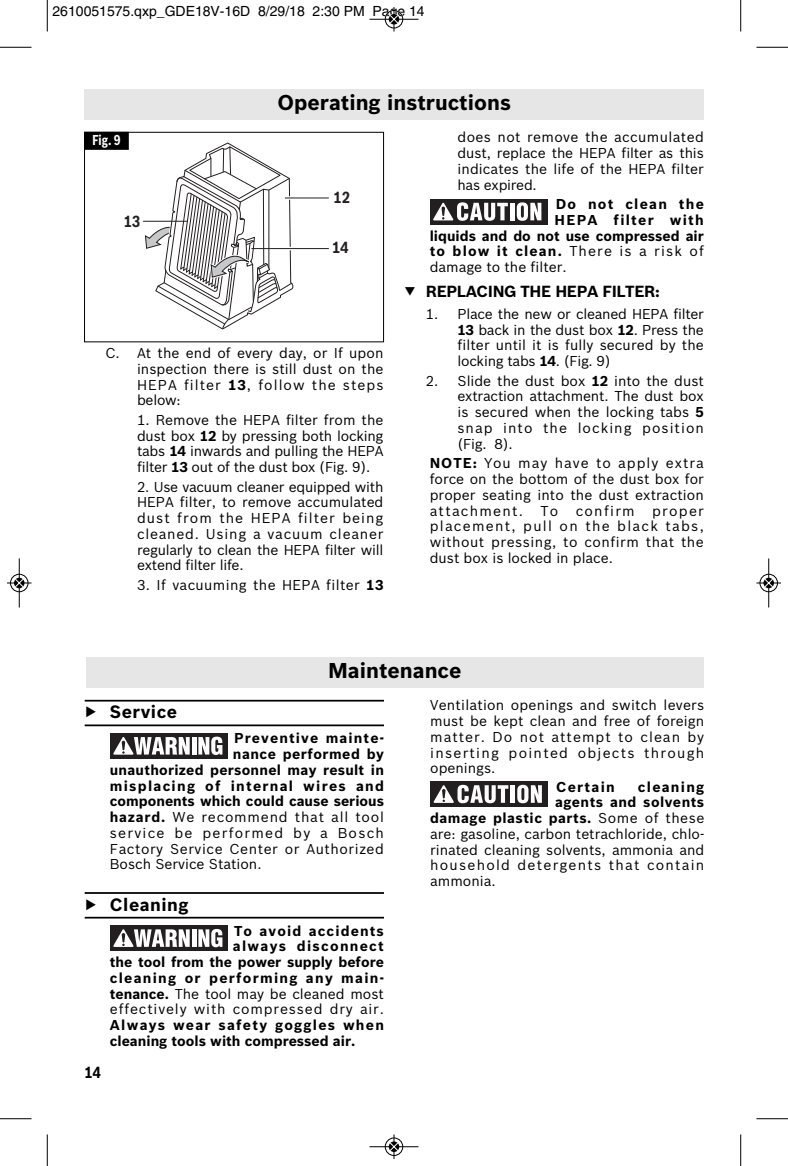
<style>
.page{position:relative;width:788px;height:1166px;background:#fff}
.page>*{position:absolute;margin:0;border:0;box-sizing:border-box;transform-origin:0 0}
.t1{font:700 21px "Bosch Sans";color:#000}
.t2{font:700 17.5px "Bosch Sans";letter-spacing:.03em;color:#000}
.t3{font:700 15.75px "Bosch Sans";letter-spacing:-.025em;color:#000}
.t4{font:700 15.75px "Bosch Sans Cond";color:#231f20}
.t5{font:700 15.75px "Bosch Sans Cond";color:#000}
.t6{font:14px/15.8px "Bosch Sans";letter-spacing:.005em;color:#000;text-align:justify}
.t7{font:700 14px/15.8px "Bosch Sans";letter-spacing:.08em;color:#000;text-align:right}
.t8{font:700 14px/15.8px "Bosch Sans";color:#000}
.t9{font:700 14px "Bosch Sans";letter-spacing:.035em;color:#000}
.t10{font:700 14px "Bosch Sans";letter-spacing:.09em;color:#000}
.t11{font:14px "Bosch Sans";letter-spacing:.09em;color:#000}
.t12{font:14px "Helvetica";color:#000}
.t13{font:14px "Bosch Sans";letter-spacing:.04em;color:#000}
.t14{font:14px "Bosch Sans";letter-spacing:.055em;color:#000}
.t15{font:14px "Bosch Sans";letter-spacing:.025em;color:#000}
.t16{font:700 14px "Bosch Sans Cond";color:#fff;scale:.9 1}
.s1{font-weight:700}
.s2{font-weight:400}
</style>
<div class="page">
<div style="left:86px;top:657px;width:617px;height:30px;background:#e6e6e6"></div>
<hr style="left:85px;top:700px;width:299px;height:1px;background:#000">
<hr style="left:85px;top:724px;width:299px;height:2px;background:#000">
<hr style="left:85px;top:892px;width:299px;height:1px;background:#000">
<hr style="left:85px;top:916px;width:299px;height:2px;background:#000">
<div style="left:110px;top:733px;width:118px;height:25px;background:#231f20"></div>
<hr style="left:192px;top:737px;width:4px;height:17px;background:#fff">
<svg style="left:198px;top:736px;width:24px;height:19px"></svg>
<svg style="left:113px;top:737px;width:77px;height:17px"></svg>
<div style="left:110px;top:925px;width:118px;height:25px;background:#231f20"></div>
<hr style="left:192px;top:929px;width:4px;height:17px;background:#fff">
<svg style="left:198px;top:929px;width:24px;height:18px"></svg>
<svg style="left:113px;top:929px;width:77px;height:18px"></svg>
<div style="left:430px;top:781px;width:118px;height:25px;background:#231f20"></div>
<svg style="left:433px;top:784px;width:75px;height:19px"></svg>
<hr style="left:510px;top:785px;width:4px;height:17px;background:#fff">
<svg style="left:517px;top:784px;width:25px;height:19px"></svg>
<div style="left:429px;top:199px;width:118px;height:25px;background:#231f20"></div>
<svg style="left:433px;top:202px;width:75px;height:19px"></svg>
<hr style="left:510px;top:203px;width:4px;height:17px;background:#fff">
<svg style="left:516px;top:202px;width:25px;height:19px"></svg>
<svg style="left:294px;top:198px;width:34px;height:1px"></svg>
<hr style="left:285px;top:197px;width:43px;height:1px;background:#231f20">
<hr style="left:143px;top:221px;width:44px;height:1px;background:#231f20">
<hr style="left:252px;top:248px;width:76px;height:1px;background:#231f20">
<svg style="left:144px;top:143px;width:150px;height:186px"></svg>
<div style="left:84px;top:132px;width:300px;height:210px;border:1px solid #000"></div>
<div style="left:85px;top:133px;width:43px;height:16px;background:#000"></div>
<div style="left:84px;top:132px;width:45px;height:18px;border:1px solid #000"></div>
<div style="left:85px;top:89px;width:618px;height:30px;background:#e6e6e6"></div>
<hr style="left:47px;top:0;width:1px;height:32px;background:#000">
<hr style="left:0;top:47px;width:32px;height:1px;background:#000">
<hr style="left:740px;top:0;width:1px;height:32px;background:#000">
<hr style="left:756px;top:47px;width:32px;height:1px;background:#000">
<hr style="left:47px;top:1134px;width:1px;height:32px;background:#000">
<hr style="left:0;top:1118px;width:32px;height:1px;background:#000">
<hr style="left:740px;top:1134px;width:1px;height:32px;background:#000">
<hr style="left:756px;top:1118px;width:32px;height:1px;background:#000">
<div style="left:384px;top:10px;width:19px;height:19px;border:1px solid #fff;border-radius:50%"></div>
<hr style="left:369px;top:19px;width:49px;height:1px;background:#000">
<div style="left:385px;top:10px;width:18px;height:18px;border:1px solid #000;border-radius:50%"></div>
<svg style="left:389px;top:7px;width:9px;height:25px"></svg>
<div style="left:384px;top:1137px;width:19px;height:19px;border:1px solid #fff;border-radius:50%"></div>
<hr style="left:369px;top:1146px;width:49px;height:1px;background:#000">
<div style="left:385px;top:1137px;width:18px;height:18px;border:1px solid #000;border-radius:50%"></div>
<svg style="left:389px;top:1134px;width:9px;height:24px"></svg>
<div style="left:10px;top:573px;width:19px;height:19px;border:1px solid #fff;border-radius:50%"></div>
<hr style="left:19px;top:558px;width:1px;height:49px;background:#000">
<div style="left:10px;top:574px;width:18px;height:18px;border:1px solid #000;border-radius:50%"></div>
<svg style="left:7px;top:578px;width:25px;height:9px"></svg>
<div style="left:759px;top:573px;width:19px;height:19px;border:1px solid #fff;border-radius:50%"></div>
<hr style="left:768px;top:558px;width:1px;height:49px;background:#000">
<div style="left:759px;top:574px;width:18px;height:18px;border:1px solid #000;border-radius:50%"></div>
<svg style="left:756px;top:578px;width:24px;height:9px"></svg>
<p class="t12" style="left:52px;top:6px;width:374px">2610051575.qxp_GDE18V-16D 8/29/18 2:30 PM Page 14</p>
<h1 class="t1" style="left:277px;top:90px;width:235px">Operating instructions</h1>
<p class="t16" style="left:92px;top:132px;width:33px">Fig. 9</p>
<p class="t4" style="left:123px;top:212px;width:19px">13</p>
<p class="t4" style="left:333px;top:188px;width:19px">12</p>
<p class="t4" style="left:332px;top:238px;width:19px">14</p>
<p class="t6" style="left:137px;top:345px;width:248px;text-indent:-31px">C. At the end of every day, or If upon inspection there is still dust on the HEPA filter <span class="s1">13</span>, follow the steps below:</p>
<p class="t6" style="left:137px;top:412px;width:248px">1. Remove the HEPA filter from the dust box <span class="s1">12</span> by pressing both locking tabs <span class="s1">14</span> inwards and pulling the HEPA filter <span class="s1">13</span> out of the dust box (Fig. 9).</p>
<p class="t6" style="left:137px;top:479px;width:248px">2. Use vacuum cleaner equipped with HEPA filter, to remove accumulated dust from the HEPA filter being cleaned. Using a vacuum cleaner regularly to clean the HEPA filter will extend filter life.</p>
<p class="t15" style="left:137px;top:577px;width:248px">3. If vacuuming the HEPA filter <span class="s1">13</span></p>
<p class="t6" style="left:457px;top:130px;width:248px">does not remove the accumulated dust, replace the HEPA filter as this indicates the life of the HEPA filter has expired.</p>
<p class="t10" style="left:555px;top:196px;width:150px">Do not clean the</p>
<p class="t10" style="left:554px;top:212px;width:151px">HEPA filter with</p>
<p class="t8" style="left:429px;top:228px;width:276px">liquids and do not use compressed air</p>
<p class="t7" style="left:429px;top:244px;width:276px">to blow it clean. <span class="s2">There is a risk of</span></p>
<p class="t6" style="left:429px;top:259px;width:138px">damage to the filter.</p>
<p class="t3" style="left:404px;top:282px;width:257px">▼ REPLACING THE HEPA FILTER:</p>
<p class="t6" style="left:457px;top:306px;width:248px;text-indent:-32px">1. Place the new or cleaned HEPA filter <span class="s1">13</span> back in the dust box <span class="s1">12</span>. Press the filter until it is fully secured by the locking tabs <span class="s1">14</span>. (Fig. 9)</p>
<p class="t6" style="left:457px;top:373px;width:248px;text-indent:-31px">2. Slide the dust box <span class="s1">12</span> into the dust extraction attachment. The dust box is secured when the locking tabs <span class="s1">5 </span>snap into the locking position (Fig. 8).</p>
<p class="t6" style="left:429px;top:455px;width:276px"><span class="s1">NOTE:</span> You may have to apply extra force on the bottom of the dust box for proper seating into the dust extraction attachment. To confirm proper placement, pull on the black tabs, without pressing, to confirm that the dust box is locked in place.</p>
<h1 class="t1" style="left:328px;top:658px;width:135px">Maintenance</h1>
<p class="t2" style="left:85px;top:702px;width:94px">▶ Service</p>
<p class="t7" style="left:234px;top:730px;width:151px">Preventive mainte-</p>
<p class="t9" style="left:233px;top:746px;width:152px">nance performed by</p>
<p class="t9" style="left:110px;top:762px;width:275px">unauthorized personnel may result in</p>
<p class="t10" style="left:110px;top:777px;width:275px">misplacing of internal wires and</p>
<p class="t8" style="left:110px;top:793px;width:275px">components which could cause serious</p>
<p class="t14" style="left:110px;top:809px;width:275px"><span class="s1">hazard.</span> We recommend that all tool</p>
<p class="t11" style="left:110px;top:825px;width:275px">service be performed by a Bosch</p>
<p class="t13" style="left:110px;top:840px;width:275px">Factory Service Center or Authorized</p>
<p class="t6" style="left:110px;top:856px;width:153px">Bosch Service Station.</p>
<p class="t2" style="left:85px;top:894px;width:105px">▶ Cleaning</p>
<p class="t7" style="left:110px;top:923px;width:275px">To avoid accidents<br>always disconnect<br>the tool from the power supply before cleaning or performing any main&shy;tenance. <span class="s2">The tool may be cleaned most effectively with compressed dry air.</span></p>
<p class="t8" style="left:110px;top:1017px;width:275px">Always wear safety goggles when cleaning tools with compressed air.</p>
<p class="t5" style="left:84px;top:1063px;width:19px">14</p>
<p class="t6" style="left:430px;top:697px;width:275px">Ventilation openings and switch levers must be kept clean and free of foreign matter. Do not attempt to clean by inserting pointed objects through openings.</p>
<p class="t10" style="left:556px;top:778px;width:60px">Certain</p>
<p class="t10" style="left:638px;top:778px;width:68px">cleaning</p>
<p class="t9" style="left:555px;top:794px;width:151px">agents and solvents</p>
<p class="t9" style="left:430px;top:810px;width:275px">damage plastic parts. <span class="s2">Some of these</span></p>
<p class="t6" style="left:430px;top:826px;width:275px">are: gasoline, carbon tetrachloride, chlo-</p>
<p class="t6" style="left:430px;top:842px;width:275px">rinated cleaning solvents, ammonia and</p>
<p class="t11" style="left:430px;top:857px;width:275px">household detergents that contain</p>
<p class="t6" style="left:430px;top:873px;width:67px">ammonia.</p>
</div>
